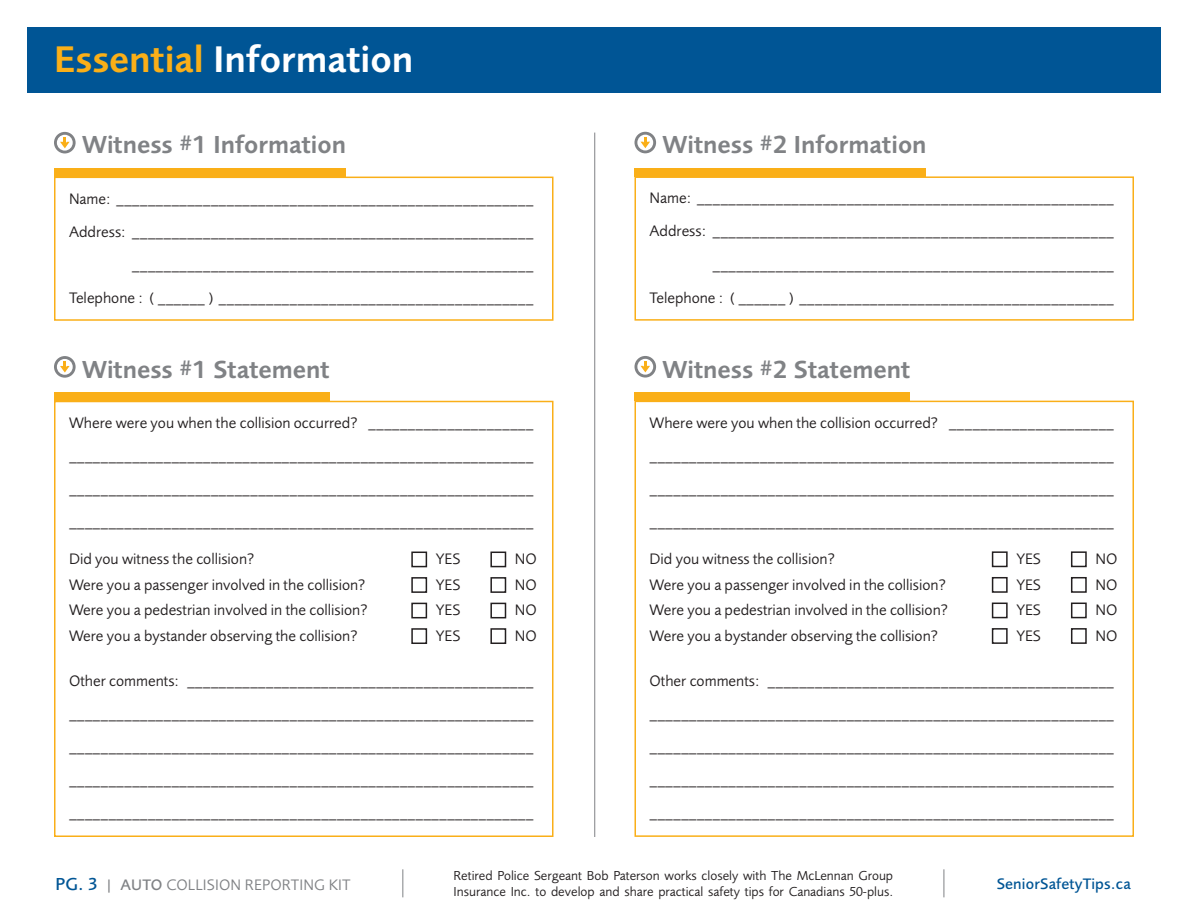
<style>
.page{position:relative;width:1188px;height:918px;background:#fff}
.page>*{position:absolute;margin:0;border:0;box-sizing:border-box;transform-origin:0 0}
.Foundry_Sans_Body_Su{font:600 38.4px "Foundry Sans";color:#fff}
.Foundry_Sans_Body_Su-2{font:600 25.5px "Foundry Sans";color:#808285}
.Checkmark_Bullet_Lis{font:15.75px "Foundry Sans";color:#231f20}
.Checkmark_Bullet_Lis-2{font:15.75px "Foundry Sans";letter-spacing:.01em;color:#808285}
.Checkmark_Bullet_Lis-3{font:500 15.75px "Foundry Sans";letter-spacing:.01em;color:#005595}
.Checkmark_Bullet_Lis-4{font:13.5px/16.5px "Foundry Sans";color:#231f20}
.s1{color:#faaf18}
.s2{font-weight:500;font-size:18px;color:#005595}
.s3{font-weight:500}
</style>
<div class="page">
<div style="left:411px;top:552px;width:16px;height:15px;border:2px solid #231f20"></div>
<div style="left:490px;top:552px;width:16px;height:15px;border:2px solid #231f20"></div>
<div style="left:411px;top:577px;width:16px;height:16px;border:2px solid #231f20"></div>
<div style="left:490px;top:577px;width:16px;height:16px;border:2px solid #231f20"></div>
<div style="left:411px;top:603px;width:16px;height:15px;border:2px solid #231f20"></div>
<div style="left:490px;top:603px;width:16px;height:15px;border:2px solid #231f20"></div>
<div style="left:411px;top:628px;width:16px;height:16px;border:2px solid #231f20"></div>
<div style="left:490px;top:628px;width:16px;height:16px;border:2px solid #231f20"></div>
<div style="left:54px;top:401px;width:500px;height:436px;border:2px solid #faaf18"></div>
<div style="left:992px;top:551px;width:16px;height:16px;border:2px solid #231f20"></div>
<div style="left:1071px;top:551px;width:16px;height:16px;border:2px solid #231f20"></div>
<div style="left:992px;top:577px;width:16px;height:16px;border:2px solid #231f20"></div>
<div style="left:1071px;top:577px;width:16px;height:16px;border:2px solid #231f20"></div>
<div style="left:992px;top:603px;width:16px;height:15px;border:2px solid #231f20"></div>
<div style="left:1071px;top:603px;width:16px;height:15px;border:2px solid #231f20"></div>
<div style="left:992px;top:628px;width:16px;height:16px;border:2px solid #231f20"></div>
<div style="left:1071px;top:628px;width:16px;height:16px;border:2px solid #231f20"></div>
<div style="left:634px;top:401px;width:500px;height:436px;border:2px solid #faaf18"></div>
<div style="left:27px;top:27px;width:1134px;height:65px;background:#005595"></div>
<div style="left:54px;top:177px;width:500px;height:144px;border:2px solid #faaf18"></div>
<div style="left:634px;top:176px;width:500px;height:145px;border:2px solid #faaf18"></div>
<svg style="left:54px;top:132px;width:22px;height:21px"></svg>
<svg style="left:635px;top:132px;width:21px;height:21px"></svg>
<svg style="left:54px;top:356px;width:22px;height:22px"></svg>
<svg style="left:635px;top:356px;width:21px;height:22px"></svg>
<div style="left:54px;top:168px;width:292px;height:9px;background:#faaf18"></div>
<div style="left:634px;top:168px;width:292px;height:8px;background:#faaf18"></div>
<hr style="left:594px;top:133px;width:1px;height:704px;background:#808285">
<div style="left:54px;top:393px;width:276px;height:8px;background:#faaf18"></div>
<div style="left:634px;top:393px;width:276px;height:8px;background:#faaf18"></div>
<svg style="left:403px;top:869px;width:1px;height:28px"></svg>
<svg style="left:944px;top:869px;width:1px;height:28px"></svg>
<p class="Foundry_Sans_Body_Su" style="left:54px;top:37px;width:361px"><span class="s1">Essential</span> Information</p>
<p class="Foundry_Sans_Body_Su-2" style="left:82px;top:130px;width:265px">Witness #1 Information</p>
<p class="Foundry_Sans_Body_Su-2" style="left:663px;top:130px;width:265px">Witness #2 Information</p>
<p class="Checkmark_Bullet_Lis" style="left:69px;top:189px;width:466px">Name: _____________________________________________________</p>
<p class="Checkmark_Bullet_Lis" style="left:69px;top:222px;width:466px">Address: ___________________________________________________</p>
<p class="Checkmark_Bullet_Lis" style="left:132px;top:255px;width:403px">___________________________________________________</p>
<p class="Checkmark_Bullet_Lis" style="left:69px;top:288px;width:466px">Telephone : ( ______ ) ________________________________________</p>
<p class="Checkmark_Bullet_Lis" style="left:650px;top:189px;width:466px">Name: _____________________________________________________</p>
<p class="Checkmark_Bullet_Lis" style="left:650px;top:222px;width:466px">Address: ___________________________________________________</p>
<p class="Checkmark_Bullet_Lis" style="left:712px;top:255px;width:403px">___________________________________________________</p>
<p class="Checkmark_Bullet_Lis" style="left:650px;top:288px;width:466px">Telephone : ( ______ ) ________________________________________</p>
<p class="Foundry_Sans_Body_Su-2" style="left:82px;top:354px;width:249px">Witness #1 Statement</p>
<p class="Foundry_Sans_Body_Su-2" style="left:663px;top:354px;width:249px">Witness #2 Statement</p>
<p class="Checkmark_Bullet_Lis" style="left:69px;top:413px;width:466px">Where were you when the collision occurred? _____________________</p>
<p class="Checkmark_Bullet_Lis" style="left:69px;top:446px;width:466px">___________________________________________________________</p>
<p class="Checkmark_Bullet_Lis" style="left:69px;top:479px;width:466px">___________________________________________________________</p>
<p class="Checkmark_Bullet_Lis" style="left:69px;top:512px;width:466px">___________________________________________________________</p>
<p class="Checkmark_Bullet_Lis" style="left:69px;top:550px;width:187px">Did you witness the collision?</p>
<p class="Checkmark_Bullet_Lis" style="left:436px;top:550px;width:26px">YES</p>
<p class="Checkmark_Bullet_Lis" style="left:515px;top:550px;width:24px">NO</p>
<p class="Checkmark_Bullet_Lis" style="left:69px;top:575px;width:298px">Were you a passenger involved in the collision?</p>
<p class="Checkmark_Bullet_Lis" style="left:436px;top:575px;width:26px">YES</p>
<p class="Checkmark_Bullet_Lis" style="left:515px;top:575px;width:24px">NO</p>
<p class="Checkmark_Bullet_Lis" style="left:69px;top:601px;width:300px">Were you a pedestrian involved in the collision?</p>
<p class="Checkmark_Bullet_Lis" style="left:436px;top:601px;width:26px">YES</p>
<p class="Checkmark_Bullet_Lis" style="left:515px;top:601px;width:24px">NO</p>
<p class="Checkmark_Bullet_Lis" style="left:69px;top:627px;width:290px">Were you a bystander observing the collision?</p>
<p class="Checkmark_Bullet_Lis" style="left:436px;top:627px;width:26px">YES</p>
<p class="Checkmark_Bullet_Lis" style="left:515px;top:627px;width:24px">NO</p>
<p class="Checkmark_Bullet_Lis" style="left:69px;top:672px;width:466px">Other comments: ____________________________________________</p>
<p class="Checkmark_Bullet_Lis" style="left:69px;top:705px;width:466px">___________________________________________________________</p>
<p class="Checkmark_Bullet_Lis" style="left:69px;top:738px;width:466px">___________________________________________________________</p>
<p class="Checkmark_Bullet_Lis" style="left:69px;top:771px;width:466px">___________________________________________________________</p>
<p class="Checkmark_Bullet_Lis" style="left:69px;top:804px;width:466px">___________________________________________________________</p>
<p class="Checkmark_Bullet_Lis" style="left:650px;top:413px;width:466px">Where were you when the collision occurred? _____________________</p>
<p class="Checkmark_Bullet_Lis" style="left:650px;top:446px;width:466px">___________________________________________________________</p>
<p class="Checkmark_Bullet_Lis" style="left:650px;top:479px;width:466px">___________________________________________________________</p>
<p class="Checkmark_Bullet_Lis" style="left:650px;top:512px;width:466px">___________________________________________________________</p>
<p class="Checkmark_Bullet_Lis" style="left:650px;top:550px;width:187px">Did you witness the collision?</p>
<p class="Checkmark_Bullet_Lis" style="left:1016px;top:550px;width:26px">YES</p>
<p class="Checkmark_Bullet_Lis" style="left:1095px;top:550px;width:24px">NO</p>
<p class="Checkmark_Bullet_Lis" style="left:650px;top:575px;width:298px">Were you a passenger involved in the collision?</p>
<p class="Checkmark_Bullet_Lis" style="left:1016px;top:575px;width:26px">YES</p>
<p class="Checkmark_Bullet_Lis" style="left:1095px;top:575px;width:24px">NO</p>
<p class="Checkmark_Bullet_Lis" style="left:650px;top:601px;width:300px">Were you a pedestrian involved in the collision?</p>
<p class="Checkmark_Bullet_Lis" style="left:1016px;top:601px;width:26px">YES</p>
<p class="Checkmark_Bullet_Lis" style="left:1095px;top:601px;width:24px">NO</p>
<p class="Checkmark_Bullet_Lis" style="left:650px;top:626px;width:290px">Were you a bystander observing the collision?</p>
<p class="Checkmark_Bullet_Lis" style="left:1016px;top:626px;width:26px">YES</p>
<p class="Checkmark_Bullet_Lis" style="left:1095px;top:626px;width:24px">NO</p>
<p class="Checkmark_Bullet_Lis" style="left:650px;top:671px;width:466px">Other comments: ____________________________________________</p>
<p class="Checkmark_Bullet_Lis" style="left:650px;top:704px;width:466px">___________________________________________________________</p>
<p class="Checkmark_Bullet_Lis" style="left:650px;top:738px;width:466px">___________________________________________________________</p>
<p class="Checkmark_Bullet_Lis" style="left:650px;top:771px;width:466px">___________________________________________________________</p>
<p class="Checkmark_Bullet_Lis" style="left:650px;top:804px;width:466px">___________________________________________________________</p>
<p class="Checkmark_Bullet_Lis-4" style="left:454px;top:867px;width:441px">Retired Police Sergeant Bob Paterson works closely with The McLennan Group<br>Insurance Inc. to develop and share practical safety tips for Canadians 50-plus.</p>
<p class="Checkmark_Bullet_Lis-2" style="left:56px;top:876px;width:297px"><span class="s2">PG. 3</span> | <span class="s3">AUTO</span> COLLISION REPORTING KIT</p>
<p class="Checkmark_Bullet_Lis-3" style="left:997px;top:875px;width:136px">SeniorSafetyTips.ca</p>
</div>
